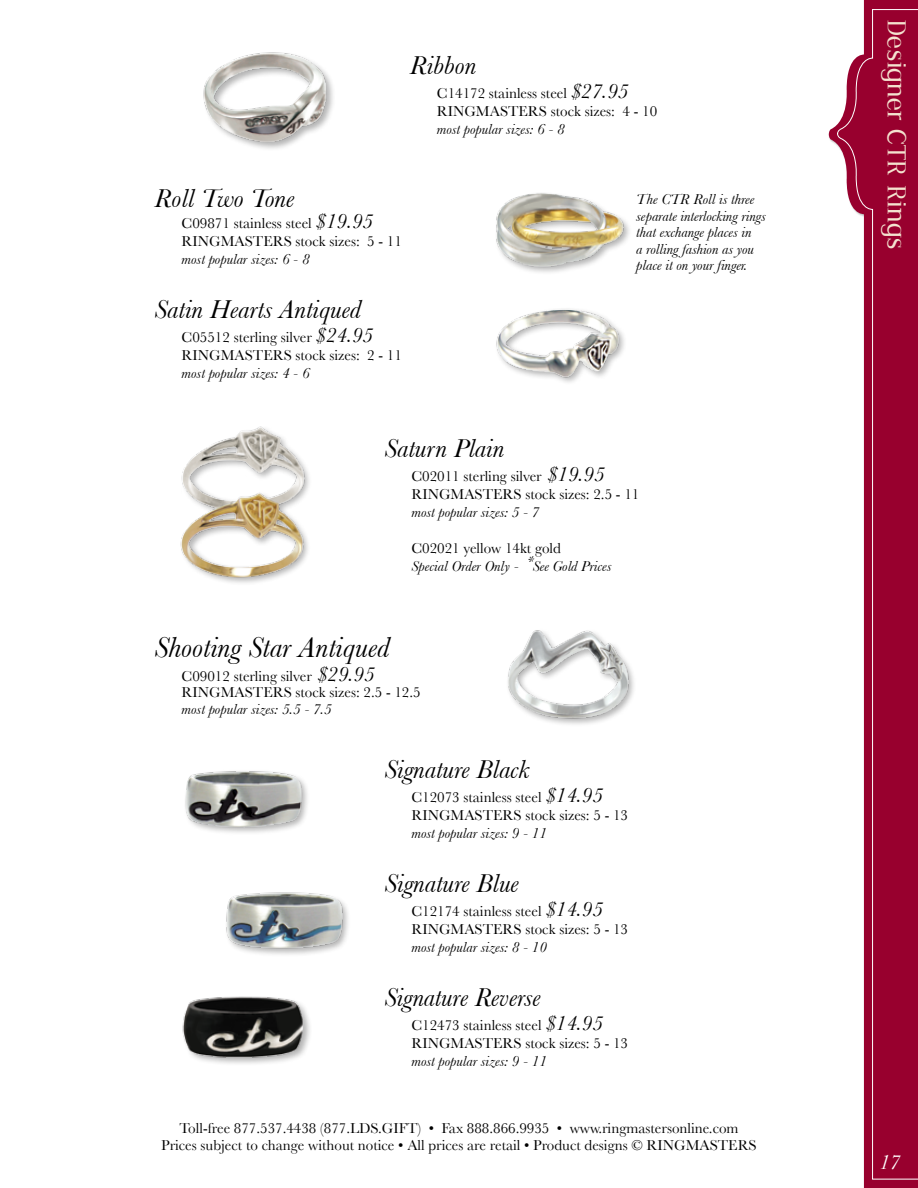
<style>
.page{position:relative;width:918px;height:1188px;background:#fff}
.page>*{position:absolute;margin:0;border:0;box-sizing:border-box;transform-origin:0 0}
.t1{font:33px "Duality";color:#f4e2cf}
.t2{font:italic 30px "Baskerville";color:#000}
.t3{font:italic 27px "Baskerville";color:#000}
.t4{font:italic 21px "Baskerville";color:#fff}
.t5{font:15px/18px "Baskerville";color:#000}
.t6{font:italic 15px/16.5px "Baskerville";color:#000}
.s1{font-style:italic;font-size:21px}
.s2{font-style:normal}
.s3{font-family:"Edwardian Script ITC";font-style:normal;font-size:24px}
</style>
<div class="page">
<div style="left:202px;top:51px;width:134px;height:101px;background:#000;opacity:.3"></div>
<img style="left:202px;top:51px;width:128px;height:95px">
<img style="left:496px;top:193px;width:132px;height:80px">
<img style="left:496px;top:309px;width:128px;height:74px">
<img style="left:180px;top:426px;width:129px;height:157px">
<img style="left:508px;top:630px;width:126px;height:95px">
<img style="left:182px;top:996px;width:128px;height:68px">
<img style="left:226px;top:892px;width:122px;height:63px">
<img style="left:185px;top:771px;width:122px;height:62px">
<svg style="left:829px;top:0;width:89px;height:1188px"></svg>
<svg style="left:837px;top:9px;width:81px;height:1171px"></svg>
<h3 class="t3" style="left:410px;top:50px;width:68px">Ribbon</h3>
<p class="t5" style="left:437px;top:84px;width:222px">C14172 stainless steel <span class="s1">$27.95<br></span>RINGMASTERS stock sizes: 4 - 10</p>
<p class="t6" style="left:437px;top:121px;width:129px">most popular sizes: 6 - 8</p>
<h3 class="t3" style="left:155px;top:183px;width:141px">Roll Two Tone</h3>
<p class="t5" style="left:182px;top:214px;width:222px">C09871 stainless steel <span class="s1">$19.95<br></span>RINGMASTERS stock sizes: 5 - 11</p>
<p class="t6" style="left:182px;top:251px;width:129px">most popular sizes: 6 - 8</p>
<h3 class="t3" style="left:155px;top:294px;width:208px">Satin Hearts Antiqued</h3>
<p class="t5" style="left:182px;top:328px;width:222px">C05512 sterling silver <span class="s1">$24.95<br></span>RINGMASTERS stock sizes: 2 - 11</p>
<p class="t6" style="left:182px;top:365px;width:129px">most popular sizes: 4 - 6</p>
<p class="t6" style="left:636px;top:191px;width:131px">The CTR Roll is three separate interlocking rings that exchange places in<br>a rolling fashion as you place it on your finger.</p>
<h3 class="t3" style="left:385px;top:432px;width:121px">Saturn Plain</h3>
<p class="t5" style="left:412px;top:467px;width:229px">C02011 sterling silver <span class="s1">$19.95<br></span>RINGMASTERS stock sizes: 2.5 - 11</p>
<p class="t6" style="left:412px;top:504px;width:129px">most popular sizes: 5 - 7</p>
<p class="t6" style="left:412px;top:539px;width:201px;line-height:18px"><span class="s2">C02021 yellow 14kt gold<br></span>Special Order Only - <span class="s3">*</span> See Gold Prices</p>
<h2 class="t2" style="left:155px;top:629px;width:237px">Shooting Star Antiqued</h2>
<p class="t5" style="left:182px;top:667px;width:241px;line-height:16.5px">C09012 sterling silver <span class="s1">$29.95<br></span>RINGMASTERS stock sizes: 2.5 - 12.5</p>
<p class="t6" style="left:182px;top:700px;width:152px">most popular sizes: 5.5 - 7.5</p>
<h3 class="t3" style="left:385px;top:754px;width:146px">Signature Black</h3>
<p class="t5" style="left:412px;top:788px;width:218px">C12073 stainless steel <span class="s1">$14.95<br></span>RINGMASTERS stock sizes: 5 - 13</p>
<p class="t6" style="left:412px;top:825px;width:137px">most popular sizes: 9 - 11</p>
<h3 class="t3" style="left:385px;top:868px;width:136px">Signature Blue</h3>
<p class="t5" style="left:412px;top:902px;width:218px">C12174 stainless steel <span class="s1">$14.95<br></span>RINGMASTERS stock sizes: 5 - 13</p>
<p class="t6" style="left:412px;top:939px;width:137px">most popular sizes: 8 - 10</p>
<h3 class="t3" style="left:385px;top:982px;width:157px">Signature Reverse</h3>
<p class="t5" style="left:412px;top:1016px;width:218px">C12473 stainless steel <span class="s1">$14.95<br></span>RINGMASTERS stock sizes: 5 - 13</p>
<p class="t6" style="left:412px;top:1053px;width:137px">most popular sizes: 9 - 11</p>
<p class="t5" style="left:161px;top:1120px;width:597px;line-height:16.5px;text-align:center">Toll-free 877.537.4438 (877.LDS.GIFT) • Fax 888.866.9935 • www.ringmastersonline.com<br>Prices subject to change without notice • All prices are retail • Product designs © RINGMASTERS</p>
<h1 class="t1" style="left:912px;top:19px;width:231px;rotate:90deg">Designer CTR Rings</h1>
<h3 class="t4" style="left:879px;top:1150px;width:22px">17</h3>
</div>
